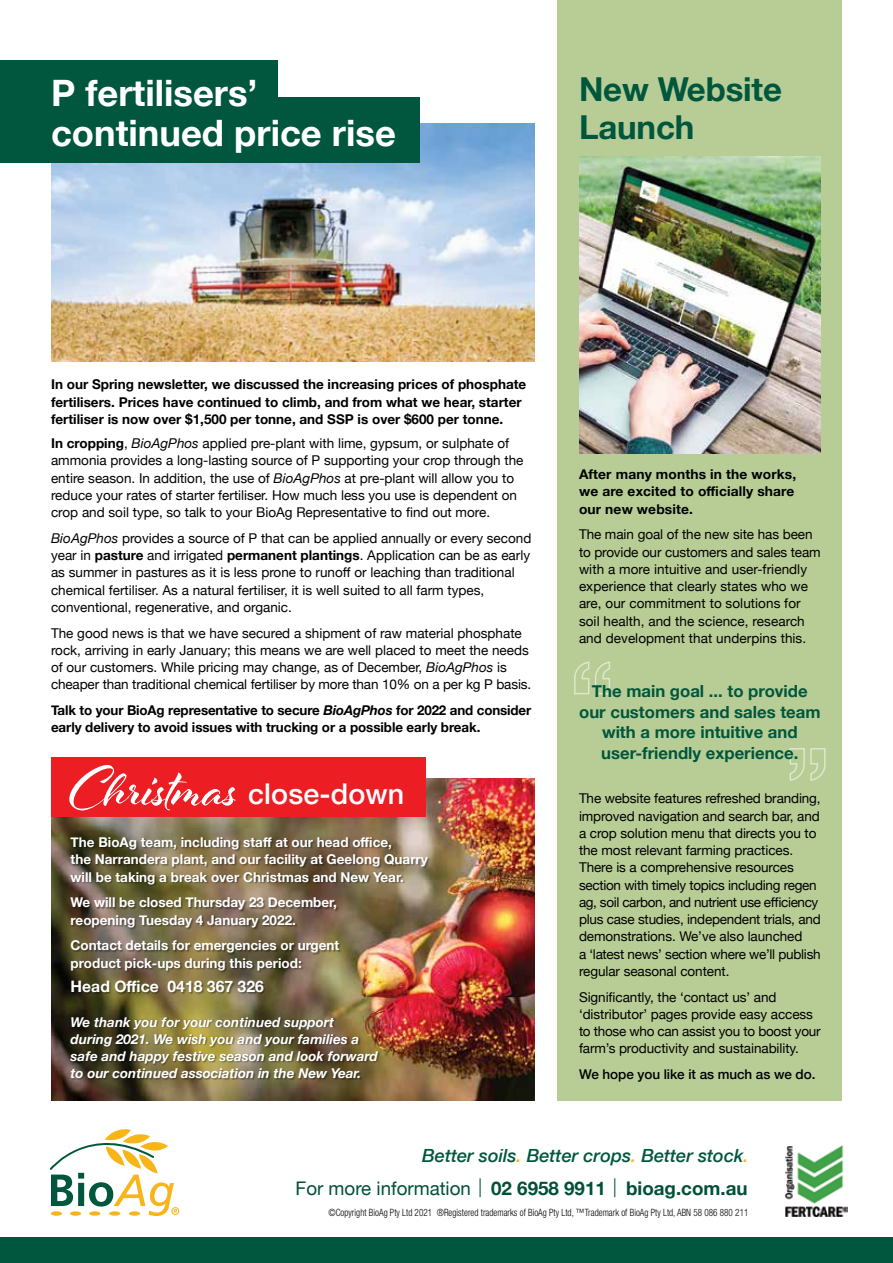
<style>
.page{position:relative;width:893px;height:1263px;background:#fff}
.page>*{position:absolute;margin:0;border:0;box-sizing:border-box;transform-origin:0 0}
.t1{font:700 60.15px "Al Fresco";letter-spacing:-.01em;color:#fff}
.t2{font:700 37.5px "Helvetica Neue";color:#fff}
.t3{font:700 36.45px/40.5px "Helvetica Neue";color:#fff}
.t4{font:700 33px/37.5px "Helvetica Neue";letter-spacing:-.005em;color:#00573d}
.t5{font:500 28.65px "Helvetica Neue";letter-spacing:.005em;color:#fff}
.t6{font:700 18.75px "Helvetica Neue";color:#005038}
.t7{font:italic 500 18.15px "Helvetica Neue";color:#00573d}
.t8{font:700 16.65px/20.7px "Helvetica Neue";color:#00573d;text-align:center}
.t9{font:700 15.75px "Helvetica Neue";color:#fff}
.t10{font:13.5px/17.2px "Helvetica Neue";color:#000}
.t11{font:700 13.5px/17.2px "Helvetica Neue";color:#000}
.t12{font:700 13.5px/17.2px "Helvetica Neue";color:#fff}
.t13{font:italic 700 13.5px/17.2px "Helvetica Neue";color:#fff}
.t14{font:500 13.5px "Helvetica Neue";letter-spacing:-.005em;color:#000}
.t15{font:300 condensed 10.05px "Helvetica Neue LT Std";letter-spacing:.005em;color:#000;scale:.9 1}
.s1{font-weight:700}
.s2{font-style:italic}
.s3{color:#f8b518}
.s4{font-weight:400}
.s5{font-weight:300}
</style>
<div class="page">
<img style="left:786px;top:1146px;width:61px;height:71px">
<div style="left:0;top:1237px;width:893px;height:26px;background:#00573d"></div>
<svg style="left:50px;top:1129px;width:129px;height:87px"></svg>
<div style="left:558px;top:0;width:284px;height:1100px;background:#b8cd95"></div>
<img style="left:579px;top:156px;width:242px;height:297px">
<img style="left:51px;top:124px;width:483px;height:237px">
<img style="left:51px;top:778px;width:483px;height:322px">
<div style="left:51px;top:757px;width:374px;height:60px;background:#ed1d24"></div>
<div style="left:70px;top:837px;width:361px;height:157px;background:#000;opacity:.4"></div>
<div style="left:71px;top:1017px;width:310px;height:64px;background:#000;opacity:.4"></div>
<svg style="left:574px;top:661px;width:36px;height:34px"></svg>
<svg style="left:789px;top:748px;width:37px;height:33px"></svg>
<div style="left:0;top:60px;width:277px;height:65px;background:#00573d"></div>
<div style="left:0;top:97px;width:420px;height:66px;background:#00573d"></div>
<h3 class="t3" style="left:51px;top:73px;width:346px">P fertilisers’ continued price rise</h3>
<h3 class="t4" style="left:579px;top:72px;width:204px">New Website<br>Launch</h3>
<p class="t11" style="left:51px;top:376px;width:477px">In our Spring newsletter, we discussed the increasing prices of phosphate fertilisers. Prices have continued to climb, and from what we hear, starter fertiliser is now over $1,500 per tonne, and SSP is over $600 per tonne.</p>
<p class="t10" style="left:51px;top:435px;width:474px"><span class="s1">In cropping</span>, <span class="s2">BioAgPhos</span> applied pre-plant with lime, gypsum, or sulphate of ammonia provides a long-lasting source of P supporting your crop through the entire season. In addition, the use of <span class="s2">BioAgPhos</span> at pre-plant will allow you to reduce your rates of starter fertiliser. How much less you use is dependent on crop and soil type, so talk to your BioAg Representative to find out more.</p>
<p class="t10" style="left:51px;top:530px;width:482px"><span class="s2">BioAgPhos</span> provides a source of P that can be applied annually or every second year in <span class="s1">pasture</span> and irrigated <span class="s1">permanent plantings</span>. Application can be as early as summer in pastures as it is less prone to runoff or leaching than traditional chemical fertiliser. As a natural fertiliser, it is well suited to all farm types, conventional, regenerative, and organic.</p>
<p class="t10" style="left:51px;top:625px;width:482px">The good news is that we have secured a shipment of raw material phosphate rock, arriving in early January; this means we are well placed to meet the needs of our customers. While pricing may change, as of December, <span class="s2">BioAgPhos</span> is cheaper than traditional chemical fertiliser by more than 10% on a per kg P basis.</p>
<p class="t11" style="left:51px;top:702px;width:482px">Talk to your BioAg representative to secure <span class="s2">BioAgPhos</span> for 2022 and consider early delivery to avoid issues with trucking or a possible early break.</p>
<h1 class="t1" style="left:70px;top:748px;width:169px">Christmas</h1>
<h2 class="t2" style="left:132px;top:755px;width:316px">Summer planning</h2>
<h3 class="t5" style="left:248px;top:771px;width:158px">close-down</h3>
<p class="t12" style="left:71px;top:834px;width:359px">The BioAg team, including staff at our head office,<br>the Narrandera plant, and our facility at Geelong Quarry will be taking a break over Christmas and New Year.</p>
<p class="t12" style="left:71px;top:894px;width:268px">We will be closed Thursday 23 December, reopening Tuesday 4 January 2022.</p>
<p class="t12" style="left:71px;top:937px;width:270px">Contact details for emergencies or urgent product pick-ups during this period:</p>
<p class="t9" style="left:71px;top:974px;width:195px">Head Office 0418 367 326</p>
<p class="t13" style="left:71px;top:1013px;width:309px">We thank you for your continued support during 2021. We wish you and your families a safe and happy festive season and look forward to our continued association in the New Year.</p>
<p class="t11" style="left:579px;top:466px;width:219px">After many months in the works, we are excited to officially share our new website.</p>
<p class="t10" style="left:579px;top:527px;width:243px">The main goal of the new site has been to provide our customers and sales team with a more intuitive and user-friendly experience that clearly states who we are, our commitment to solutions for soil health, and the science, research and development that underpins this.</p>
<p class="t8" style="left:579px;top:681px;width:243px">The main goal ... to provide our customers and sales team with a more intuitive and user-friendly experience.</p>
<p class="t10" style="left:579px;top:791px;width:243px">The website features refreshed branding, improved navigation and search bar, and a crop solution menu that directs you to the most relevant farming practices.<br>There is a comprehensive resources section with timely topics including regen ag, soil carbon, and nutrient use efficiency plus case studies, independent trials, and demonstrations. We’ve also launched<br>a ‘latest news’ section where we’ll publish regular seasonal content.</p>
<p class="t10" style="left:579px;top:989px;width:243px">Significantly, the ‘contact us’ and ‘distributor’ pages provide easy access to those who can assist you to boost your farm’s productivity and sustainability.</p>
<p class="t14" style="left:579px;top:1063px;width:238px">We hope you like it as much as we do.</p>
<h3 class="t7" style="left:422px;top:1140px;width:328px">Better soils<span class="s3">.</span> Better crops<span class="s3">.</span> Better stock<span class="s3">.</span></h3>
<h3 class="t6" style="left:296px;top:1173px;width:453px"><span class="s4">For more information</span> <span class="s5">|</span> 02 6958 9911 <span class="s5">|</span> bioag.com.au</h3>
<p class="t15" style="left:329px;top:1207px;width:468px">©Copyright BioAg Pty Ltd 2021 ®Registered trademarks of BioAg Pty Ltd, ™Trademark of BioAg Pty Ltd, ABN 58 086 880 211</p>
</div>
